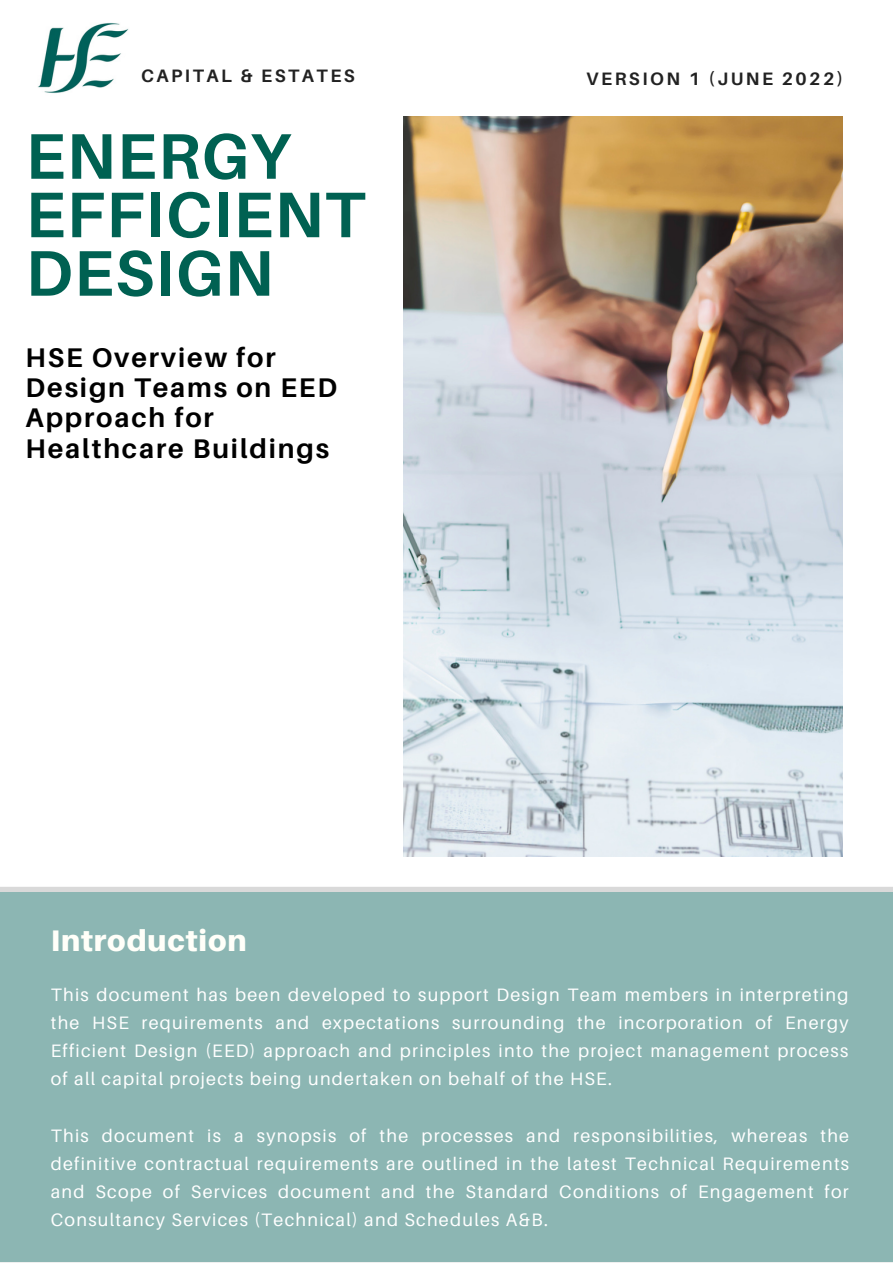
<style>
.page{position:relative;width:893px;height:1264px;background:#fff}
.page>*{position:absolute;margin:0;border:0;box-sizing:border-box;transform-origin:0 0}
.t1{font:700 64.5px/58.5px "Aileron";letter-spacing:.02em;color:#006152}
.t2{font:900 29.7px "Aileron";letter-spacing:.03em;color:#fffff9}
.t3{font:700 27px/30.3px "Aileron";letter-spacing:.07em;color:#000}
.t4{font:18px/28px "Aileron";letter-spacing:.07em;color:#fff;text-align:justify}
.t5{font:700 18px "Aileron";letter-spacing:.14em;color:#222}
</style>
<div class="page">
<img style="left:38px;top:23px;width:91px;height:71px">
<img style="left:403px;top:116px;width:439px;height:740px">
<div style="left:0;top:886px;width:892px;height:6px;background:#d9d9d9"></div>
<div style="left:0;top:892px;width:892px;height:370px;background:#8cb6b3"></div>
<p class="t5" style="left:141px;top:65px;width:215px">CAPITAL &amp; ESTATES</p>
<h1 class="t1" style="left:26px;top:126px;width:341px">ENERGY<br>EFFICIENT<br>DESIGN</h1>
<h3 class="t3" style="left:26px;top:341px;width:313px">HSE Overview for<br>Design Teams on EED<br>Approach for<br>Healthcare Buildings</h3>
<h2 class="t2" style="left:51px;top:922px;width:197px">Introduction</h2>
<p class="t5" style="left:586px;top:68px;width:258px">VERSION 1 (JUNE 2022)</p>
<p class="t4" style="left:51px;top:980px;width:799px">This document has been developed to support Design Team members in interpreting the HSE requirements and expectations surrounding the incorporation of Energy Efficient Design (EED) approach and principles into the project management process of all capital projects being undertaken on behalf of the HSE.</p>
<p class="t4" style="left:51px;top:1120px;width:799px">This document is a synopsis of the processes and responsibilities, whereas the definitive contractual requirements are outlined in the latest Technical Requirements and Scope of Services document and the Standard Conditions of Engagement for Consultancy Services (Technical) and Schedules A&amp;B.</p>
</div>
